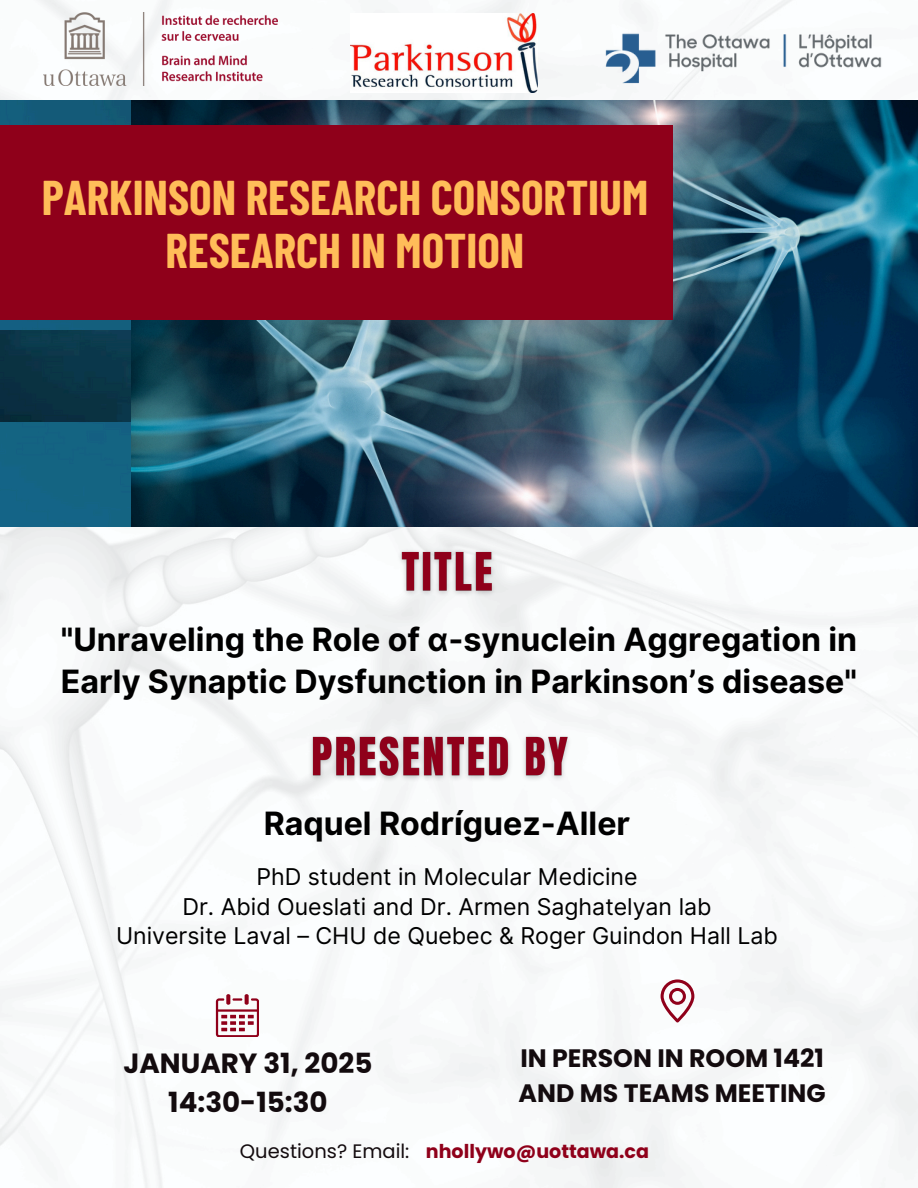
<style>
.page{position:relative;width:918px;height:1188px;background:#fff}
.page>*{position:absolute;margin:0;border:0;box-sizing:border-box;transform-origin:0 0}
.t1{font:700 47.55px/52.2px "Barlow Condensed";color:#ffbd59;text-align:center}
.t2{font:700 32.1px/41.7px "Inter";color:#000}
.t3{font:700 27.75px/38.4px "Poppins";color:#130b0e;text-align:center}
.t4{font:700 25.2px/35px "Poppins";color:#130b0e}
.t5{font:23.1px/29.2px "Inter";color:#000;text-align:center}
.t6{font:19.5px "Poppins";color:#130b0e}
.t7{font:700 19.05px "Poppins";color:#8f001a}
</style>
<div class="page">
<img style="left:0;top:0;width:918px;height:1188px">
<img style="left:0;top:101px;width:132px;height:425px">
<img style="left:0;top:330px;width:132px;height:91px">
<img style="left:132px;top:101px;width:786px;height:425px">
<svg style="left:661px;top:979px;width:33px;height:43px"></svg>
<svg style="left:216px;top:994px;width:43px;height:43px"></svg>
<div style="left:0;top:126px;width:672px;height:194px;background:#8f001a"></div>
<img style="left:351px;top:14px;width:187px;height:78px">
<img style="left:589px;top:18px;width:307px;height:81px">
<img style="left:43px;top:12px;width:234px;height:73px">
<img style="left:393px;top:540px;width:108px;height:66px">
<img style="left:304px;top:725px;width:280px;height:67px">
<p class="t1" style="left:42px;top:170px;width:608px">PARKINSON RESEARCH CONSORTIUM<br>RESEARCH IN MOTION</p>
<h1 class="t2" style="left:61px;top:618px;width:798px">"Unraveling the Role of α-synuclein Aggregation in<br>Early Synaptic Dysfunction in Parkinson’s disease"</h1>
<p class="t2" style="left:264px;top:802px;width:368px">Raquel Rodríguez-Aller</p>
<h3 class="t5" style="left:116px;top:862px;width:663px">PhD student in Molecular Medicine<br>Dr. Abid Oueslati and Dr. Armen Saghatelyan lab<br>Universite Laval – CHU de Quebec &amp; Roger Guindon Hall Lab</h3>
<p class="t4" style="left:519px;top:1041px;width:309px">IN PERSON IN ROOM 1421<br>AND MS TEAMS MEETING</p>
<p class="t3" style="left:123px;top:1044px;width:250px">JANUARY 31, 2025<br>14:30-15:30</p>
<p class="t6" style="left:240px;top:1137px;width:171px">Questions? Email:</p>
<p class="t7" style="left:426px;top:1138px;width:225px">nhollywo@uottawa.ca</p>
</div>
